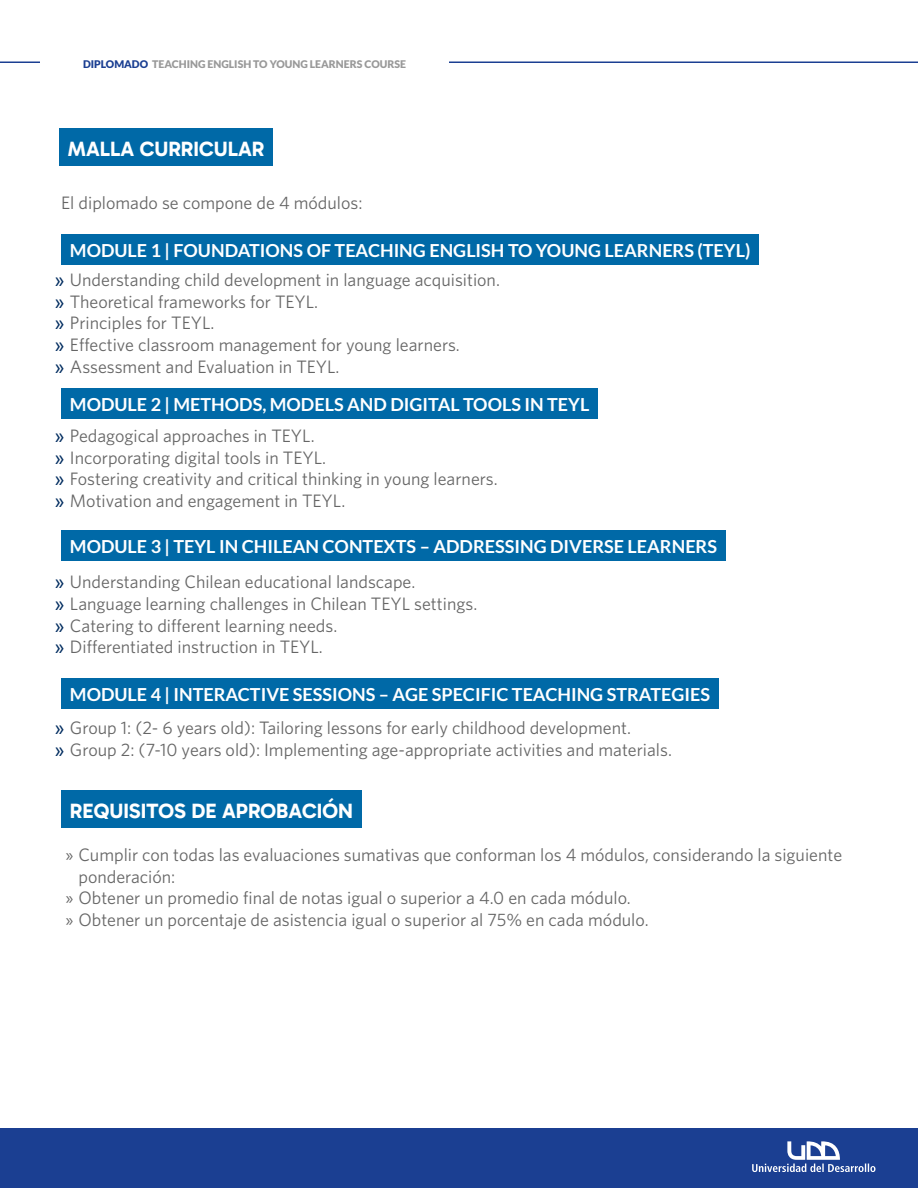
<style>
.page{position:relative;width:918px;height:1188px;background:#fff}
.page>*{position:absolute;margin:0;border:0;box-sizing:border-box;transform-origin:0 0}
.t1{font:21px "Gabarito";color:#fff}
.t2{font:18px/21.6px "Whitney";color:#666}
.t3{font:700 18px "Lato";color:#fff}
.t4{font:900 10.5px "Lato";color:#999}
.s1{color:#1b3f92}
.s2{font-weight:500;color:#002c5f}
.s3{font-family:"Myriad Pro"}
</style>
<div class="page">
<div style="left:0;top:1128px;width:918px;height:60px;background:#1b3f92"></div>
<svg style="left:752px;top:1141px;width:123px;height:31px"></svg>
<hr style="left:0;top:62px;width:918px;height:1px;background:#1b3f92">
<div style="left:40px;top:38px;width:409px;height:51px;background:#fff"></div>
<div style="left:59px;top:128px;width:214px;height:38px;background:#0069a7"></div>
<div style="left:61px;top:234px;width:698px;height:31px;background:#0069a7"></div>
<div style="left:61px;top:388px;width:537px;height:31px;background:#0069a7"></div>
<div style="left:61px;top:530px;width:665px;height:31px;background:#0069a7"></div>
<div style="left:61px;top:678px;width:658px;height:31px;background:#0069a7"></div>
<div style="left:61px;top:790px;width:300px;height:38px;background:#0069a7"></div>
<p class="t4" style="left:83px;top:58px;width:324px"><span class="s1">DIPLOMADO</span> TEACHING ENGLISH TO YOUNG LEARNERS COURSE</p>
<p class="t1" style="left:68px;top:136px;width:198px">MALLA CURRICULAR</p>
<p class="t2" style="left:61px;top:191px;width:303px">El diplomado se compone de 4 módulos:</p>
<p class="t3" style="left:70px;top:240px;width:682px">MODULE 1 | FOUNDATIONS OF TEACHING ENGLISH TO YOUNG LEARNERS (TEYL)</p>
<p class="t2" style="left:55px;top:269px;width:447px"><span class="s2">»</span> Understanding child development in language acquisition. <span class="s2">»</span> Theoretical frameworks for TEYL.<br><span class="s2">»</span> Principles for TEYL.<br><span class="s2">»</span> Effective classroom management for young learners.<br><span class="s2">»</span> Assessment and Evaluation in TEYL.</p>
<p class="t3" style="left:70px;top:394px;width:521px">MODULE 2 | METHODS, MODELS AND DIGITAL TOOLS IN TEYL</p>
<p class="t2" style="left:55px;top:425px;width:444px"><span class="s2">»</span> Pedagogical approaches in TEYL.<br><span class="s2">»</span> Incorporating digital tools in TEYL.<br><span class="s2">»</span> Fostering creativity and critical thinking in young learners. <span class="s2">»</span> Motivation and engagement in TEYL.</p>
<p class="t3" style="left:70px;top:537px;width:649px">MODULE 3 | TEYL IN CHILEAN CONTEXTS – ADDRESSING DIVERSE LEARNERS</p>
<p class="t2" style="left:55px;top:571px;width:424px"><span class="s2">»</span> Understanding Chilean educational landscape.<br><span class="s2">»</span> Language learning challenges in Chilean TEYL settings. <span class="s2">»</span> Catering to different learning needs.<br><span class="s2">»</span> Differentiated instruction in TEYL.</p>
<p class="t3" style="left:70px;top:684px;width:642px">MODULE 4 | INTERACTIVE SESSIONS – AGE SPECIFIC TEACHING STRATEGIES</p>
<p class="t2" style="left:55px;top:717px;width:618px"><span class="s2">»</span> Group 1: (2- 6 years old): Tailoring lessons for early childhood development.<br><span class="s2">»</span> Group 2: (7-10 years old): Implementing age-appropriate activities and materials.</p>
<p class="t1" style="left:70px;top:798px;width:285px">REQUISITOS DE APROBACIÓN</p>
<p class="t2" style="left:66px;top:843px;width:778px"><span class="s3">»</span> Cumplir con todas las evaluaciones sumativas que conforman los 4 módulos, considerando la siguiente</p>
<p class="t2" style="left:78px;top:865px;width:98px">ponderación:</p>
<p class="t2" style="left:66px;top:887px;width:567px"><span class="s3">»</span> Obtener un promedio final de notas igual o superior a 4.0 en cada módulo.</p>
<p class="t2" style="left:66px;top:908px;width:585px"><span class="s3">»</span> Obtener un porcentaje de asistencia igual o superior al 75% en cada módulo.</p>
</div>
